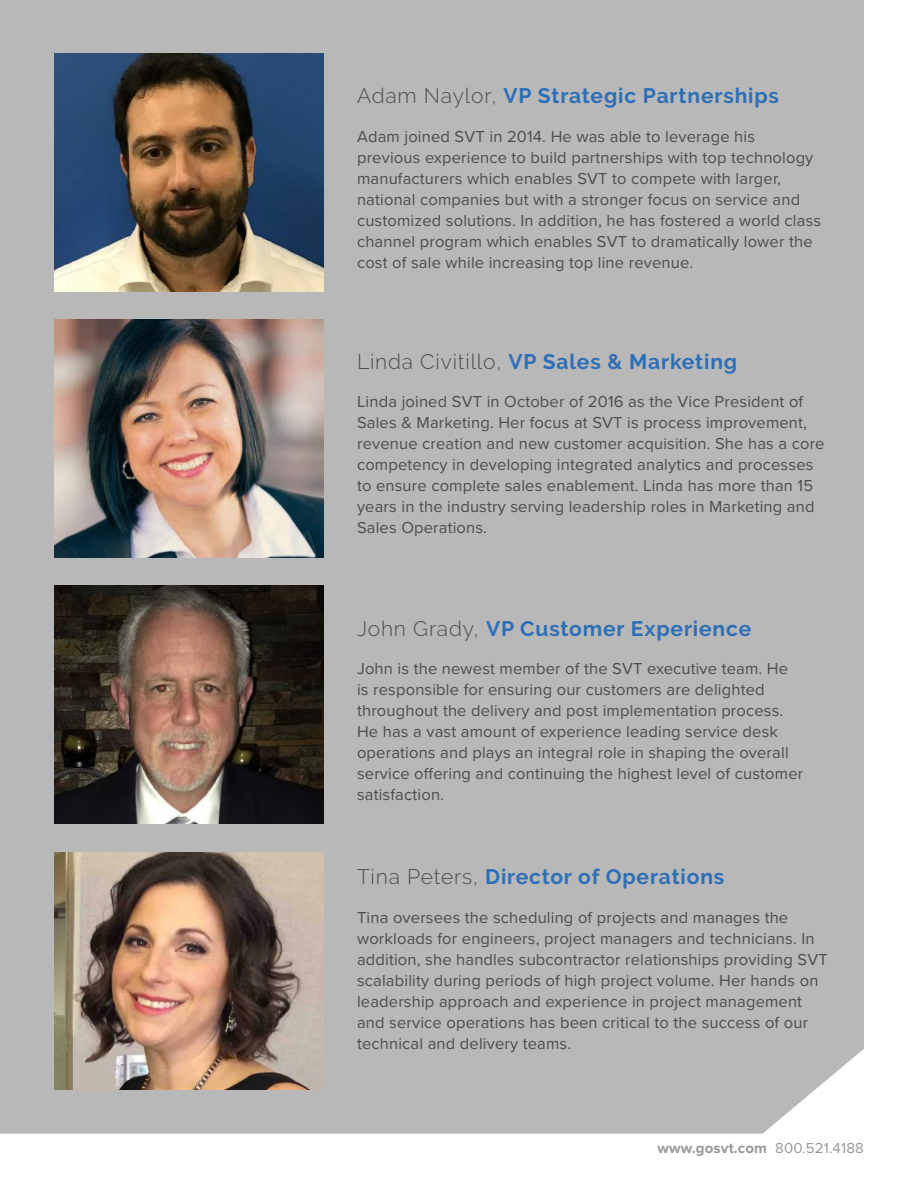
<style>
.page{position:relative;width:918px;height:1188px;background:#fff}
.page>*{position:absolute;margin:0;border:0;box-sizing:border-box;transform-origin:0 0}
.t1{font:700 21px "Raleway";letter-spacing:.04em;color:#2d6fb7}
.t2{font:16.5px/21px "Proxima Nova";letter-spacing:.01em;color:#4e4c4d}
.t3{font:700 15px "Proxima Nova";letter-spacing:.01em;color:#9a9899}
.s1{font-weight:300;color:#4e4c4d}
.s2{font-weight:400}
</style>
<div class="page">
<div style="left:0;top:0;width:864px;height:1134px;background:#b8b8b9"></div>
<img style="left:54px;top:54px;width:270px;height:237px">
<img style="left:54px;top:320px;width:270px;height:237px">
<img style="left:54px;top:586px;width:270px;height:237px">
<img style="left:55px;top:852px;width:269px;height:237px">
<p class="t1" style="left:357px;top:84px;width:423px"><span class="s1">Adam Naylor,</span> VP Strategic Partnerships</p>
<p class="t2" style="left:357px;top:126px;width:466px">Adam joined SVT in 2014. He was able to leverage his previous experience to build partnerships with top technology manufacturers which enables SVT to compete with larger, national companies but with a stronger focus on service and customized solutions. In addition, he has fostered a world class channel program which enables SVT to dramatically lower the cost of sale while increasing top line revenue.</p>
<p class="t1" style="left:357px;top:349px;width:382px"><span class="s1">Linda Civitillo,</span> VP Sales &amp; Marketing</p>
<p class="t2" style="left:357px;top:391px;width:469px">Linda joined SVT in October of 2016 as the Vice President of Sales &amp; Marketing. Her focus at SVT is process improvement, revenue creation and new customer acquisition. She has a core competency in developing integrated analytics and processes to ensure complete sales enablement. Linda has more than 15 years in the industry serving leadership roles in Marketing and Sales Operations.</p>
<p class="t1" style="left:357px;top:616px;width:396px"><span class="s1">John Grady,</span> VP Customer Experience</p>
<p class="t2" style="left:357px;top:658px;width:448px">John is the newest member of the SVT executive team. He is responsible for ensuring our customers are delighted throughout the delivery and post implementation process.<br>He has a vast amount of experience leading service desk operations and plays an integral role in shaping the overall service offering and continuing the highest level of customer satisfaction.</p>
<p class="t1" style="left:357px;top:865px;width:369px"><span class="s1">Tina Peters,</span> Director of Operations</p>
<p class="t2" style="left:357px;top:907px;width:472px">Tina oversees the scheduling of projects and manages the workloads for engineers, project managers and technicians. In addition, she handles subcontractor relationships providing SVT scalability during periods of high project volume. Her hands on leadership approach and experience in project management and service operations has been critical to the success of our technical and delivery teams.</p>
<p class="t3" style="left:657px;top:1139px;width:208px">www.gosvt.com <span class="s2">800.521.4188</span></p>
</div>
